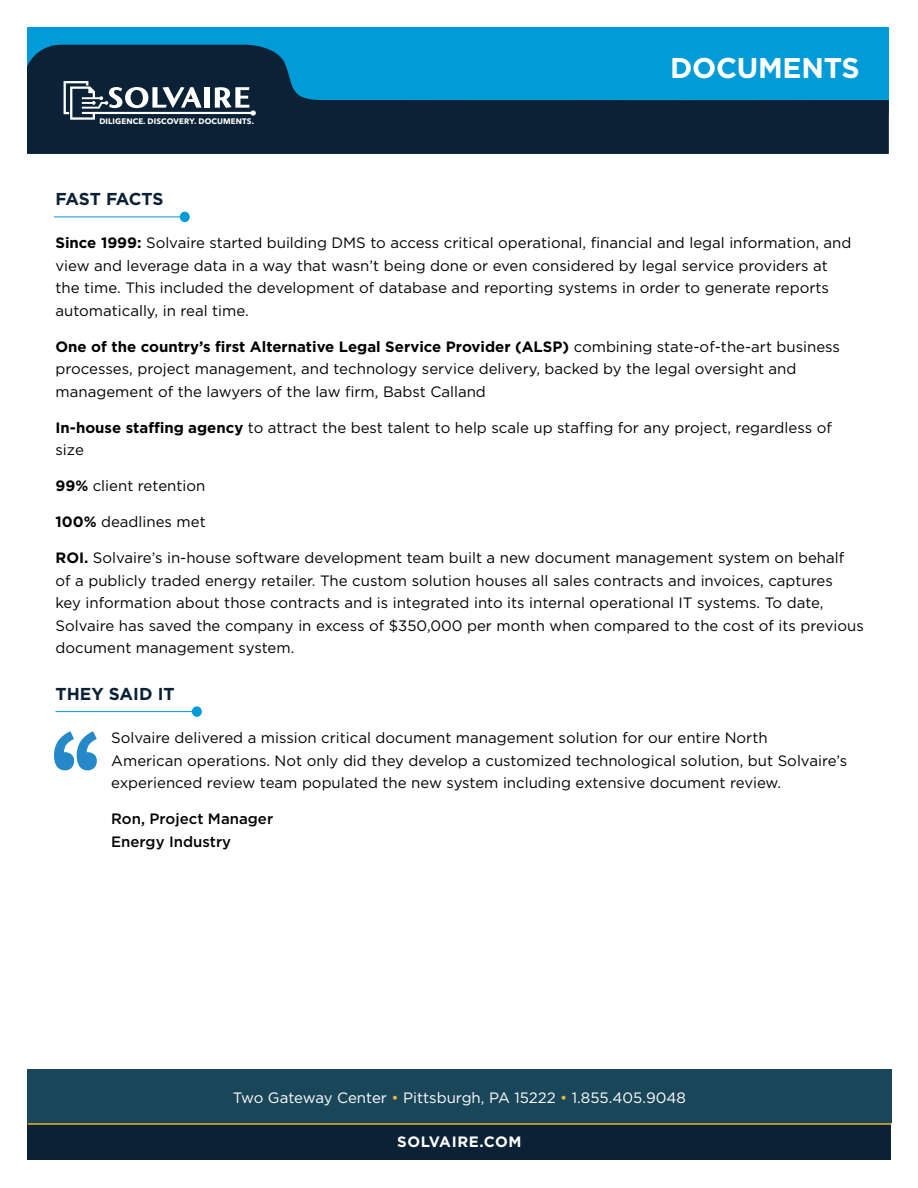
<style>
.page{position:relative;width:918px;height:1188px;background:#fff}
.page>*{position:absolute;margin:0;border:0;box-sizing:border-box;transform-origin:0 0}
.t1{font:700 28.5px "Gotham";letter-spacing:-.01em;color:#fff}
.t2{font:700 17.25px "Gotham";letter-spacing:-.005em;color:#0a2136}
.t3{font:15px/22.5px "Gotham";color:#020403}
.t4{font:15px "Gotham";color:#fff}
.t5{font:500 15px/22.5px "Gotham";color:#020403}
.t6{font:700 15px "Gotham";letter-spacing:.04em;color:#fff}
.t7{font:700 7.95px "Avenir Next";letter-spacing:.015em;color:#fff}
.s1{font-weight:700}
.s2{color:#f4b532}
</style>
<div class="page">
<div style="left:27px;top:27px;width:862px;height:86px;background:#019cd7"></div>
<div style="left:27px;top:100px;width:862px;height:54px;background:#0a2136"></div>
<svg style="left:27px;top:45px;width:599px;height:70px"></svg>
<svg style="left:64px;top:81px;width:138px;height:39px"></svg>
<div style="left:204px;top:87px;width:5px;height:21px;background:#fff"></div>
<hr style="left:82px;top:112px;width:171px;height:2px;background:#fff">
<svg style="left:215px;top:87px;width:41px;height:29px"></svg>
<div style="left:27px;top:1123px;width:864px;height:37px;background:#0a2136"></div>
<hr style="left:28px;top:1123px;width:864px;height:2px;background:#f4b532">
<div style="left:27px;top:1069px;width:865px;height:54px;background:#1a465a"></div>
<svg style="left:54px;top:731px;width:43px;height:39px"></svg>
<hr style="left:54px;top:217px;width:133px;height:1px;background:#019cd7">
<div style="left:180px;top:212px;width:10px;height:10px;background:#019cd7;border-radius:50%"></div>
<hr style="left:55px;top:711px;width:144px;height:1px;background:#019cd7">
<div style="left:192px;top:706px;width:10px;height:11px;background:#019cd7;border-radius:50%"></div>
<p class="t7" style="left:99px;top:115px;width:156px">DILIGENCE. DISCOVERY. DOCUMENTS.</p>
<h1 class="t1" style="left:670px;top:49px;width:191px">DOCUMENTS</h1>
<p class="t2" style="left:56px;top:188px;width:110px">FAST FACTS</p>
<p class="t3" style="left:56px;top:231px;width:798px"><span class="s1">Since 1999:</span> Solvaire started building DMS to access critical operational, financial and legal information, and view and leverage data in a way that wasn’t being done or even considered by legal service providers at the time. This included the development of database and reporting systems in order to generate reports automatically, in real time.</p>
<p class="t3" style="left:56px;top:335px;width:786px"><span class="s1">One of the country’s first Alternative Legal Service Provider (ALSP)</span> combining state-of-the-art business processes, project management, and technology service delivery, backed by the legal oversight and management of the lawyers of the law firm, Babst Calland</p>
<p class="t3" style="left:56px;top:416px;width:778px"><span class="s1">In-house staffing agency</span> to attract the best talent to help scale up staffing for any project, regardless of size</p>
<p class="t3" style="left:56px;top:474px;width:151px"><span class="s1">99%</span> client retention</p>
<p class="t3" style="left:56px;top:510px;width:152px"><span class="s1">100%</span> deadlines met</p>
<p class="t3" style="left:56px;top:546px;width:810px"><span class="s1">ROI.</span> Solvaire’s in-house software development team built a new document management system on behalf<br>of a publicly traded energy retailer. The custom solution houses all sales contracts and invoices, captures<br>key information about those contracts and is integrated into its internal operational IT systems. To date, Solvaire has saved the company in excess of $350,000 per month when compared to the cost of its previous document management system.</p>
<p class="t2" style="left:56px;top:683px;width:121px">THEY SAID IT</p>
<p class="t3" style="left:111px;top:726px;width:738px">Solvaire delivered a mission critical document management solution for our entire North<br>American operations. Not only did they develop a customized technological solution, but Solvaire’s experienced review team populated the new system including extensive document review.</p>
<p class="t5" style="left:111px;top:808px;width:163px">Ron, Project Manager<br>Energy Industry</p>
<p class="t4" style="left:233px;top:1088px;width:455px">Two Gateway Center <span class="s2">•</span> Pittsburgh, PA 15222 <span class="s2">•</span> 1.855.405.9048</p>
<p class="t6" style="left:397px;top:1132px;width:126px">SOLVAIRE.COM</p>
</div>
